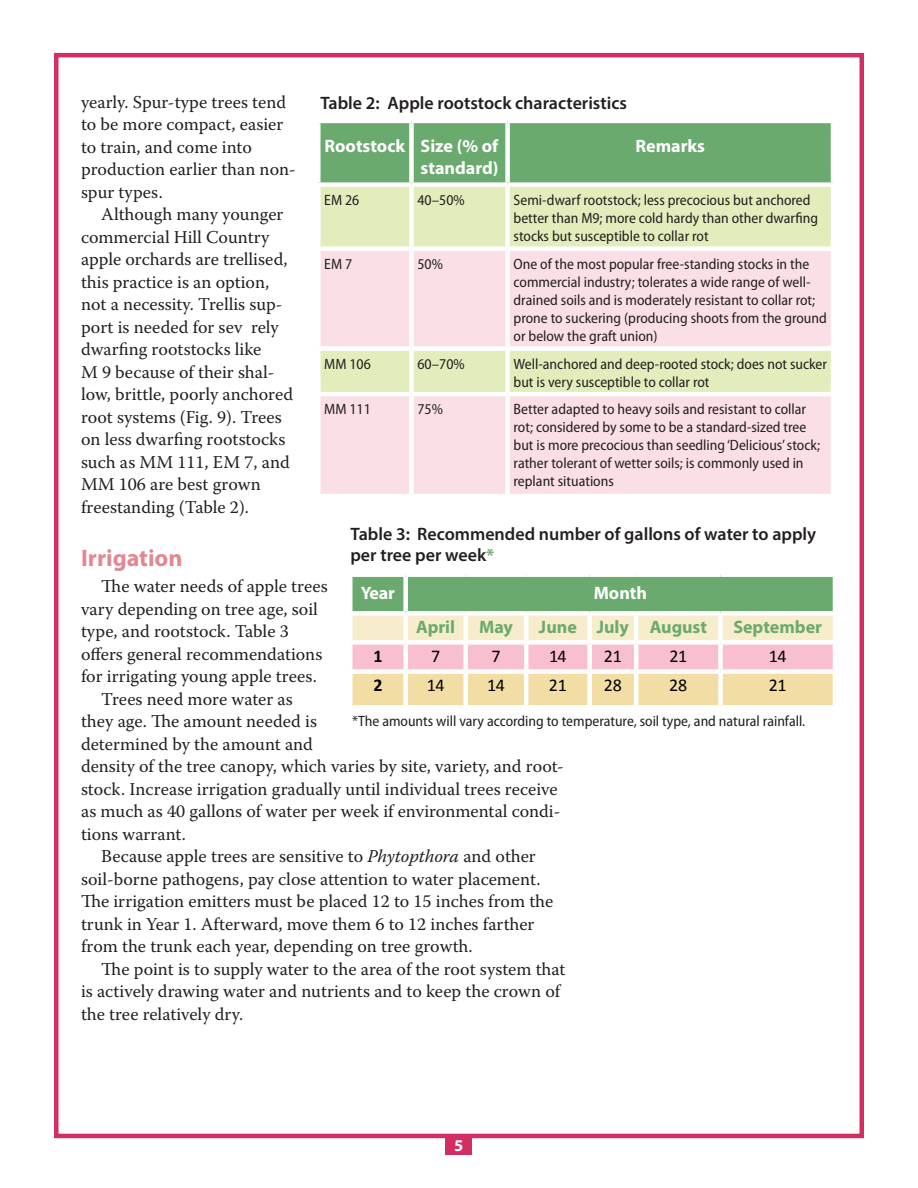
<style>
.page{position:relative;width:918px;height:1188px;background:#fff}
.page>*{position:absolute;margin:0;border:0;box-sizing:border-box;transform-origin:0 0}
.Main_Subhed_16_pt{font:700 24px "Myriad Pro";color:#e28794}
.Body_text{font:18px/22.5px "Warnock Pro";color:#231f20}
.Table_No__and_Title{font:600 18px/21.6px "Myriad Pro";color:#231f20}
.table_header_with_ba{font:700 18px/21.6px "Myriad Pro";color:#fff}
.table_header{font:700 18px "Myriad Pro";color:#6baa6e}
.Default{font:18px "Calibri";letter-spacing:-.025em;color:#000}
.table_header-2{font:700 18px "Myriad Pro";letter-spacing:-.005em;color:#fff}
.table_header_Green_t{font:700 18px "Myriad Pro";letter-spacing:-.005em;color:#6baa6e}
.Default-2{font:700 18px "Calibri";color:#000}
.t1{font:700 16.5px "Myriad Pro";color:#fff}
.table_body_text{font:semi-condensed 15px/18px "Myriad Pro";color:#231f20}
.s1{font-style:italic}
.s2{font-weight:700;color:#6baa6e}
</style>
<div class="page">
<div style="left:54px;top:53px;width:810px;height:1085px;border:4px solid #d32e62"></div>
<div style="left:445px;top:1134px;width:27px;height:21px;background:#d32e62"></div>
<div style="left:321px;top:123px;width:510px;height:59px;background:#6baa6e"></div>
<div style="left:321px;top:187px;width:510px;height:59px;background:#e3edbc"></div>
<svg style="left:321px;top:251px;width:510px;height:243px;background:#f6e1de"></svg>
<div style="left:316px;top:346px;width:95px;height:5px;background:#fff"></div>
<div style="left:411px;top:346px;width:97px;height:5px;background:#fff"></div>
<div style="left:508px;top:346px;width:327px;height:5px;background:#fff"></div>
<hr style="left:316px;top:392px;width:95px;height:4px;background:#fff">
<hr style="left:411px;top:392px;width:97px;height:4px;background:#fff">
<hr style="left:508px;top:392px;width:327px;height:4px;background:#fff">
<div style="left:409px;top:123px;width:5px;height:59px;background:#fff"></div>
<div style="left:505px;top:123px;width:5px;height:59px;background:#fff"></div>
<div style="left:409px;top:187px;width:5px;height:59px;background:#fff"></div>
<div style="left:505px;top:187px;width:5px;height:59px;background:#fff"></div>
<div style="left:409px;top:251px;width:5px;height:95px;background:#fff"></div>
<div style="left:505px;top:251px;width:5px;height:95px;background:#fff"></div>
<div style="left:409px;top:351px;width:5px;height:41px;background:#fff"></div>
<div style="left:505px;top:351px;width:5px;height:41px;background:#fff"></div>
<div style="left:409px;top:396px;width:5px;height:98px;background:#fff"></div>
<div style="left:505px;top:396px;width:5px;height:98px;background:#fff"></div>
<svg style="left:352px;top:577px;width:481px;height:128px;background:#cacaa5"></svg>
<div style="left:403px;top:577px;width:5px;height:34px;background:#fff"></div>
<div style="left:348px;top:611px;width:58px;height:5px;background:#fff"></div>
<div style="left:406px;top:611px;width:60px;height:5px;background:#fff"></div>
<div style="left:403px;top:616px;width:5px;height:24px;background:#fff"></div>
<div style="left:466px;top:611px;width:60px;height:5px;background:#fff"></div>
<div style="left:463px;top:616px;width:5px;height:24px;background:#fff"></div>
<div style="left:526px;top:611px;width:64px;height:5px;background:#fff"></div>
<hr style="left:524px;top:616px;width:4px;height:24px;background:#fff">
<div style="left:590px;top:611px;width:46px;height:5px;background:#fff"></div>
<div style="left:587px;top:616px;width:5px;height:24px;background:#fff"></div>
<div style="left:636px;top:611px;width:85px;height:5px;background:#fff"></div>
<hr style="left:634px;top:616px;width:4px;height:24px;background:#fff">
<div style="left:721px;top:611px;width:116px;height:5px;background:#fff"></div>
<div style="left:718px;top:616px;width:5px;height:24px;background:#fff"></div>
<div style="left:403px;top:674px;width:5px;height:31px;background:#fff"></div>
<div style="left:463px;top:674px;width:5px;height:31px;background:#fff"></div>
<hr style="left:524px;top:674px;width:4px;height:31px;background:#fff">
<div style="left:587px;top:674px;width:5px;height:31px;background:#fff"></div>
<hr style="left:634px;top:674px;width:4px;height:31px;background:#fff">
<div style="left:718px;top:674px;width:5px;height:31px;background:#fff"></div>
<div style="left:348px;top:640px;width:58px;height:5px;background:#fff"></div>
<div style="left:406px;top:640px;width:60px;height:5px;background:#fff"></div>
<div style="left:403px;top:645px;width:5px;height:24px;background:#fff"></div>
<div style="left:466px;top:640px;width:60px;height:5px;background:#fff"></div>
<div style="left:463px;top:645px;width:5px;height:24px;background:#fff"></div>
<div style="left:526px;top:640px;width:64px;height:5px;background:#fff"></div>
<hr style="left:524px;top:645px;width:4px;height:24px;background:#fff">
<div style="left:590px;top:640px;width:46px;height:5px;background:#fff"></div>
<div style="left:587px;top:645px;width:5px;height:24px;background:#fff"></div>
<div style="left:636px;top:640px;width:85px;height:5px;background:#fff"></div>
<hr style="left:634px;top:645px;width:4px;height:24px;background:#fff">
<div style="left:721px;top:640px;width:116px;height:5px;background:#fff"></div>
<div style="left:718px;top:645px;width:5px;height:24px;background:#fff"></div>
<div style="left:348px;top:669px;width:58px;height:5px;background:#fff"></div>
<div style="left:406px;top:669px;width:60px;height:5px;background:#fff"></div>
<div style="left:466px;top:669px;width:60px;height:5px;background:#fff"></div>
<div style="left:526px;top:669px;width:64px;height:5px;background:#fff"></div>
<div style="left:590px;top:669px;width:46px;height:5px;background:#fff"></div>
<div style="left:636px;top:669px;width:85px;height:5px;background:#fff"></div>
<div style="left:721px;top:669px;width:116px;height:5px;background:#fff"></div>
<p class="Body_text" style="left:81px;top:90px;width:216px">yearly. Spur-type trees tend to be more compact, easier to train, and come into production earlier than non&shy;spur types.</p>
<p class="Body_text" style="left:81px;top:203px;width:214px;text-indent:20px">Although many younger commercial Hill Country apple orchards are trellised, this practice is an option, not a necessity. Trellis sup&shy;port is needed for sev rely dwarfing rootstocks like<br>M 9 because of their shal&shy;low, brittle, poorly anchored root systems (Fig. 9). Trees on less dwarfing rootstocks such as MM 111, EM 7, and<br>MM 106 are best grown freestanding (Table 2).</p>
<p class="Main_Subhed_16_pt" style="left:81px;top:543px;width:103px">Irrigation</p>
<p class="Body_text" style="left:81px;top:575px;width:248px;text-indent:20px">The water needs of apple trees vary depending on tree age, soil type, and rootstock. Table 3 offers general recommendations for irrigating young apple trees.</p>
<p class="Body_text" style="left:81px;top:688px;width:484px;text-indent:20px">Trees need more water as<br>they age. The amount needed is<br>determined by the amount and<br>density of the tree canopy, which varies by site, variety, and root&shy;stock. Increase irrigation gradually until individual trees receive as much as 40 gallons of water per week if environmental condi&shy;tions warrant.</p>
<p class="Body_text" style="left:81px;top:845px;width:474px;text-indent:20px">Because apple trees are sensitive to <span class="s1">Phytopthora</span> and other soil-borne pathogens, pay close attention to water placement.<br>The irrigation emitters must be placed 12 to 15 inches from the trunk in Year 1. Afterward, move them 6 to 12 inches farther from the trunk each year, depending on tree growth.</p>
<p class="Body_text" style="left:81px;top:958px;width:486px;text-indent:20px">The point is to supply water to the area of the root system that is actively drawing water and nutrients and to keep the crown of the tree relatively dry.</p>
<p class="Table_No__and_Title" style="left:320px;top:92px;width:308px">Table 2: Apple rootstock characteristics</p>
<p class="table_header_with_ba" style="left:325px;top:135px;width:82px">Rootstock</p>
<p class="table_header_with_ba" style="left:421px;top:135px;width:79px">Size (% of standard)</p>
<p class="table_header_with_ba" style="left:636px;top:135px;width:71px">Remarks</p>
<p class="table_body_text" style="left:324px;top:191px;width:37px">EM 26</p>
<p class="table_body_text" style="left:417px;top:191px;width:49px">40–50%</p>
<p class="table_body_text" style="left:514px;top:191px;width:306px">Semi-dwarf rootstock; less precocious but anchored better than M9; more cold hardy than other dwarfing stocks but susceptible to collar rot</p>
<p class="table_body_text" style="left:324px;top:255px;width:29px">EM 7</p>
<p class="table_body_text" style="left:417px;top:255px;width:27px">50%</p>
<p class="table_body_text" style="left:514px;top:255px;width:315px">One of the most popular free-standing stocks in the commercial industry; tolerates a wide range of well&shy;drained soils and is moderately resistant to collar rot; prone to suckering (producing shoots from the ground or below the graft union)</p>
<p class="table_body_text" style="left:324px;top:355px;width:48px">MM 106</p>
<p class="table_body_text" style="left:417px;top:355px;width:49px">60–70%</p>
<p class="table_body_text" style="left:514px;top:355px;width:315px">Well-anchored and deep-rooted stock; does not sucker but is very susceptible to collar rot</p>
<p class="table_body_text" style="left:324px;top:401px;width:48px">MM 111</p>
<p class="table_body_text" style="left:417px;top:401px;width:27px">75%</p>
<p class="table_body_text" style="left:514px;top:401px;width:308px">Better adapted to heavy soils and resistant to collar rot; considered by some to be a standard-sized tree but is more precocious than seedling ‘Delicious’ stock; rather tolerant of wetter soils; is commonly used in replant situations</p>
<p class="Table_No__and_Title" style="left:350px;top:522px;width:467px">Table 3: Recommended number of gallons of water to apply per tree per week<span class="s2">*</span></p>
<p class="table_header-2" style="left:361px;top:581px;width:36px">Year</p>
<p class="table_header-2" style="left:594px;top:581px;width:55px">Month</p>
<p class="table_header_Green_t" style="left:416px;top:615px;width:40px">April</p>
<p class="table_header" style="left:479px;top:615px;width:35px">May</p>
<p class="table_header" style="left:539px;top:615px;width:39px">June</p>
<p class="table_header" style="left:597px;top:615px;width:34px">July</p>
<p class="table_header" style="left:650px;top:615px;width:59px">August</p>
<p class="table_header" style="left:733px;top:615px;width:90px">September</p>
<p class="Default-2" style="left:373px;top:644px;width:11px">1</p>
<p class="Default" style="left:431px;top:645px;width:11px">7</p>
<p class="Default" style="left:491px;top:645px;width:11px">7</p>
<p class="Default" style="left:549px;top:645px;width:19px">14</p>
<p class="Default" style="left:604px;top:645px;width:19px">21</p>
<p class="Default" style="left:669px;top:645px;width:19px">21</p>
<p class="Default" style="left:769px;top:645px;width:19px">14</p>
<p class="Default-2" style="left:373px;top:674px;width:11px">2</p>
<p class="Default" style="left:427px;top:674px;width:19px">14</p>
<p class="Default" style="left:487px;top:674px;width:19px">14</p>
<p class="Default" style="left:549px;top:674px;width:19px">21</p>
<p class="Default" style="left:604px;top:674px;width:20px">28</p>
<p class="Default" style="left:669px;top:674px;width:20px">28</p>
<p class="Default" style="left:769px;top:674px;width:19px">21</p>
<p class="table_body_text" style="left:352px;top:712px;width:455px">*The amounts will vary according to temperature, soil type, and natural rainfall.</p>
<p class="t1" style="left:454px;top:1134px;width:11px">5</p>
</div>
